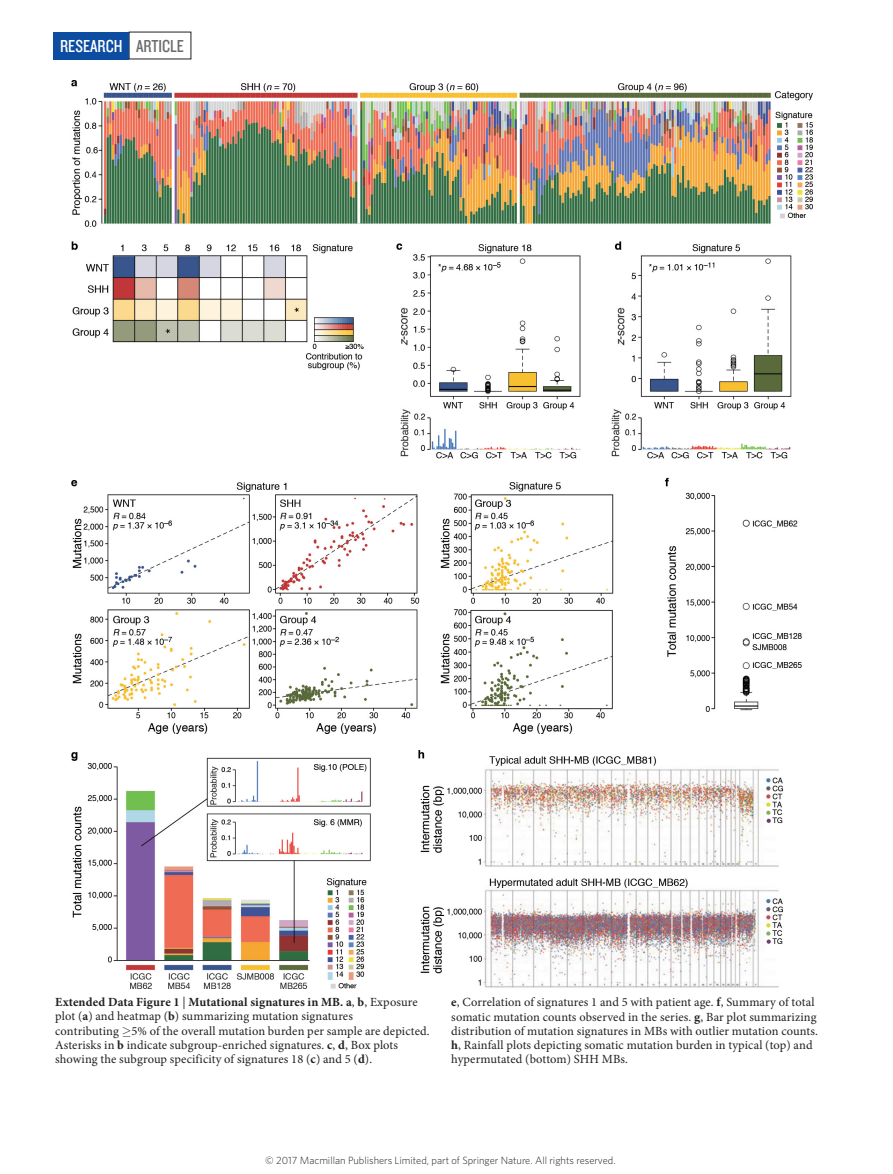
<style>
.page{position:relative;width:893px;height:1174px;background:#fff}
.page>*{position:absolute;margin:0;border:0;box-sizing:border-box;transform-origin:0 0}
.t1{font:18px "Knockout 29 Junior Ltweight";color:#fff}
.t2{font:12.45px/14.2px "Minion Pro";letter-spacing:.01em;color:#231f20}
.t3{font:300 10.5px "Whitney";color:#231f20}
.s1{color:#6c6d70}
.s2{font-weight:700}
</style>
<div class="page">
<div style="left:53px;top:32px;width:76px;height:27px;background:#0d4da1"></div>
<img style="left:72px;top:81px;width:741px;height:907px">
<h1 class="t1" style="left:60px;top:34px;width:125px">RESEARCH <span class="s1">ARTICLE</span></h1>
<p class="t2" style="left:55px;top:995px;width:376px"><span class="s2">Extended Data Figure 1</span> | <span class="s2">Mutational signatures in MB. a</span>, <span class="s2">b</span>, Exposure plot (<span class="s2">a</span>) and heatmap (<span class="s2">b</span>) summarizing mutation signatures<br>contributing ≥5% of the overall mutation burden per sample are depicted.<br>Asterisks in <span class="s2">b</span> indicate subgroup-enriched signatures. <span class="s2">c</span>, <span class="s2">d</span>, Box plots showing the subgroup specificity of signatures 18 (<span class="s2">c</span>) and 5 (<span class="s2">d</span>).</p>
<p class="t2" style="left:451px;top:995px;width:368px"><span class="s2">e</span>, Correlation of signatures 1 and 5 with patient age. <span class="s2">f</span>, Summary of total somatic mutation counts observed in the series. <span class="s2">g</span>, Bar plot summarizing distribution of mutation signatures in MBs with outlier mutation counts. <span class="s2">h</span>, Rainfall plots depicting somatic mutation burden in typical (top) and hypermutated (bottom) SHH MBs.</p>
<p class="t3" style="left:265px;top:1153px;width:352px">© 2017 Macmillan Publishers Limited, part of Springer Nature. All rights reserved.</p>
</div>
